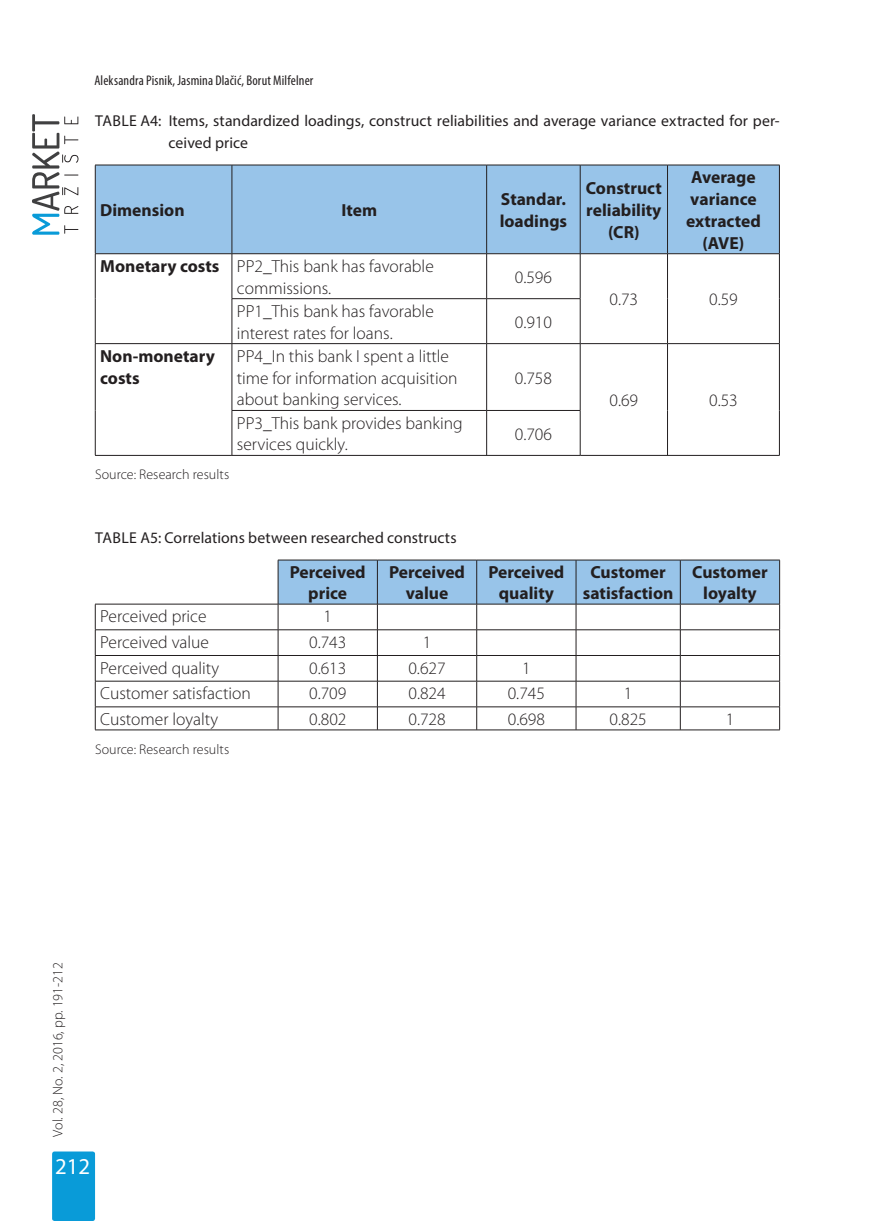
<style>
.page{position:relative;width:874px;height:1221px;background:#fff}
.page>*{position:absolute;margin:0;border:0;box-sizing:border-box;transform-origin:0 0}
.t1{font:22.75px "Myriad Pro";color:#fff}
.t2{font:300 17.5px/21.9px "Myriad Pro";color:#231f20}
.t3{font:700 17.5px/21.9px "Myriad Pro";color:#231f20;text-align:center}
.t4{font:15.75px/21.9px "Myriad Pro";letter-spacing:.005em;color:#231f20}
.t5{font:300 14px "Myriad Pro";color:#231f20}
.t6{font:condensed 14px "Myriad Pro";letter-spacing:.01em;color:#231f20}
.s1{font-weight:700}
</style>
<div class="page">
<svg style="left:32px;top:114px;width:46px;height:121px"></svg>
<div style="left:52px;top:1151px;width:43px;height:69px;background:#099bd8;border-radius:2px"></div>
<div style="left:96px;top:166px;width:682px;height:87px;background:#98c4e9"></div>
<hr style="left:95px;top:165px;width:137px;height:1px;background:#231f20">
<hr style="left:95px;top:165px;width:1px;height:88px;background:#231f20">
<hr style="left:232px;top:165px;width:254px;height:1px;background:#231f20">
<hr style="left:231px;top:165px;width:1px;height:88px;background:#231f20">
<hr style="left:486px;top:165px;width:94px;height:1px;background:#231f20">
<hr style="left:486px;top:165px;width:1px;height:88px;background:#231f20">
<hr style="left:580px;top:165px;width:87px;height:1px;background:#231f20">
<hr style="left:579px;top:165px;width:1px;height:88px;background:#231f20">
<hr style="left:667px;top:165px;width:112px;height:1px;background:#231f20">
<hr style="left:667px;top:165px;width:1px;height:88px;background:#231f20">
<hr style="left:778px;top:165px;width:1px;height:88px;background:#231f20">
<hr style="left:95px;top:253px;width:137px;height:1px;background:#231f20">
<hr style="left:95px;top:254px;width:1px;height:45px;background:#231f20">
<hr style="left:95px;top:299px;width:1px;height:44px;background:#231f20">
<hr style="left:232px;top:253px;width:254px;height:1px;background:#231f20">
<hr style="left:231px;top:254px;width:1px;height:44px;background:#231f20">
<hr style="left:486px;top:253px;width:94px;height:1px;background:#231f20">
<hr style="left:486px;top:254px;width:1px;height:44px;background:#231f20">
<hr style="left:580px;top:253px;width:87px;height:1px;background:#231f20">
<hr style="left:579px;top:254px;width:1px;height:44px;background:#231f20">
<hr style="left:667px;top:253px;width:112px;height:1px;background:#231f20">
<hr style="left:667px;top:254px;width:1px;height:45px;background:#231f20">
<hr style="left:778px;top:254px;width:1px;height:45px;background:#231f20">
<hr style="left:667px;top:299px;width:1px;height:44px;background:#231f20">
<hr style="left:778px;top:299px;width:1px;height:44px;background:#231f20">
<hr style="left:231px;top:298px;width:255px;height:1px;background:#231f20">
<hr style="left:231px;top:299px;width:1px;height:44px;background:#231f20">
<hr style="left:486px;top:298px;width:94px;height:1px;background:#231f20">
<hr style="left:486px;top:299px;width:1px;height:44px;background:#231f20">
<hr style="left:579px;top:299px;width:1px;height:44px;background:#231f20">
<hr style="left:95px;top:343px;width:137px;height:1px;background:#231f20">
<hr style="left:95px;top:344px;width:1px;height:66px;background:#231f20">
<hr style="left:95px;top:410px;width:1px;height:45px;background:#231f20">
<hr style="left:95px;top:455px;width:137px;height:1px;background:#231f20">
<hr style="left:232px;top:343px;width:254px;height:1px;background:#231f20">
<hr style="left:231px;top:344px;width:1px;height:66px;background:#231f20">
<hr style="left:486px;top:343px;width:94px;height:1px;background:#231f20">
<hr style="left:486px;top:344px;width:1px;height:66px;background:#231f20">
<hr style="left:580px;top:343px;width:87px;height:1px;background:#231f20">
<hr style="left:579px;top:344px;width:1px;height:66px;background:#231f20">
<hr style="left:667px;top:343px;width:112px;height:1px;background:#231f20">
<hr style="left:667px;top:344px;width:1px;height:66px;background:#231f20">
<hr style="left:778px;top:344px;width:1px;height:66px;background:#231f20">
<hr style="left:667px;top:410px;width:1px;height:45px;background:#231f20">
<hr style="left:778px;top:410px;width:1px;height:45px;background:#231f20">
<hr style="left:580px;top:455px;width:199px;height:1px;background:#231f20">
<hr style="left:231px;top:410px;width:255px;height:1px;background:#231f20">
<hr style="left:231px;top:410px;width:1px;height:45px;background:#231f20">
<hr style="left:486px;top:410px;width:94px;height:1px;background:#231f20">
<hr style="left:486px;top:410px;width:1px;height:45px;background:#231f20">
<hr style="left:579px;top:410px;width:1px;height:45px;background:#231f20">
<hr style="left:232px;top:455px;width:348px;height:1px;background:#231f20">
<hr style="left:278px;top:559px;width:99px;height:1px;background:#231f20">
<hr style="left:377px;top:559px;width:99px;height:1px;background:#231f20">
<hr style="left:476px;top:559px;width:99px;height:1px;background:#231f20">
<hr style="left:575px;top:559px;width:105px;height:1px;background:#231f20">
<hr style="left:680px;top:559px;width:99px;height:1px;background:#231f20">
<hr style="left:278px;top:729px;width:501px;height:1px;background:#231f20">
<hr style="left:95px;top:603px;width:183px;height:1px;background:#231f20">
<hr style="left:95px;top:629px;width:183px;height:1px;background:#231f20">
<hr style="left:95px;top:655px;width:183px;height:1px;background:#231f20">
<hr style="left:95px;top:680px;width:183px;height:1px;background:#231f20">
<hr style="left:95px;top:706px;width:183px;height:1px;background:#231f20">
<svg style="left:95px;top:604px;width:1px;height:125px"></svg>
<svg style="left:277px;top:560px;width:503px;height:169px"></svg>
<hr style="left:95px;top:729px;width:183px;height:1px;background:#231f20">
<p class="t6" style="left:94px;top:75px;width:220px">Aleksandra Pisnik, Jasmina Dlačić, Borut Milfelner</p>
<p class="t4" style="left:168px;top:111px;width:612px;text-indent:-73px">TABLE A4: Items, standardized loadings, construct reliabilities and average variance extracted for per&shy;ceived price</p>
<p class="t3" style="left:100px;top:201px;width:86px">Dimension</p>
<p class="t3" style="left:341px;top:201px;width:37px">Item</p>
<p class="t3" style="left:499px;top:190px;width:69px;text-align:left">Standar. loadings</p>
<p class="t3" style="left:585px;top:179px;width:77px">Construct reliability (CR)</p>
<p class="t3" style="left:685px;top:168px;width:76px">Average variance extracted (AVE)</p>
<p class="t2" style="left:237px;top:257px;width:198px;text-indent:-136px"><span class="s1">Monetary costs</span> PP2_This bank has favorable commissions.</p>
<p class="t2" style="left:514px;top:268px;width:39px">0.596</p>
<p class="t2" style="left:609px;top:290px;width:30px">0.73</p>
<p class="t2" style="left:708px;top:290px;width:30px">0.59</p>
<p class="t2" style="left:237px;top:302px;width:198px">PP1_This bank has favorable interest rates for loans.</p>
<p class="t2" style="left:514px;top:313px;width:39px">0.910</p>
<p class="t3" style="left:100px;top:346px;width:116px;text-align:left">Non-monetary costs</p>
<p class="t2" style="left:237px;top:347px;width:222px">PP4_In this bank I spent a little time for information acquisition about banking services.</p>
<p class="t2" style="left:514px;top:368px;width:39px">0.758</p>
<p class="t2" style="left:609px;top:391px;width:30px">0.69</p>
<p class="t2" style="left:708px;top:391px;width:30px">0.53</p>
<p class="t5" style="left:95px;top:469px;width:136px">Source: Research results</p>
<p class="t2" style="left:237px;top:413px;width:227px">PP3_This bank provides banking services quickly.</p>
<p class="t2" style="left:514px;top:424px;width:39px">0.706</p>
<p class="t4" style="left:95px;top:528px;width:363px">TABLE A5: Correlations between researched constructs</p>
<p class="t3" style="left:289px;top:563px;width:77px;line-height:21px">Perceived price</p>
<p class="t3" style="left:389px;top:563px;width:77px;line-height:21px">Perceived value</p>
<p class="t3" style="left:488px;top:563px;width:77px;line-height:21px">Perceived quality</p>
<p class="t3" style="left:582px;top:563px;width:92px;line-height:21px">Customer satisfaction</p>
<p class="t3" style="left:692px;top:563px;width:77px;line-height:21px">Customer loyalty</p>
<p class="t2" style="left:100px;top:607px;width:108px">Perceived price</p>
<p class="t2" style="left:323px;top:607px;width:10px">1</p>
<p class="t2" style="left:100px;top:633px;width:110px">Perceived value</p>
<p class="t2" style="left:309px;top:633px;width:39px">0.743</p>
<p class="t2" style="left:422px;top:633px;width:10px">1</p>
<p class="t2" style="left:100px;top:658px;width:120px">Perceived quality</p>
<p class="t2" style="left:309px;top:658px;width:39px">0.613</p>
<p class="t2" style="left:408px;top:658px;width:39px">0.627</p>
<p class="t2" style="left:522px;top:658px;width:10px">1</p>
<p class="t2" style="left:100px;top:684px;width:152px">Customer satisfaction</p>
<p class="t2" style="left:309px;top:684px;width:39px">0.709</p>
<p class="t2" style="left:408px;top:684px;width:39px">0.824</p>
<p class="t2" style="left:507px;top:684px;width:39px">0.745</p>
<p class="t2" style="left:623px;top:684px;width:10px">1</p>
<p class="t2" style="left:100px;top:710px;width:119px">Customer loyalty</p>
<p class="t2" style="left:309px;top:710px;width:39px">0.802</p>
<p class="t2" style="left:408px;top:710px;width:39px">0.728</p>
<p class="t2" style="left:507px;top:710px;width:39px">0.698</p>
<p class="t2" style="left:609px;top:710px;width:39px">0.825</p>
<p class="t2" style="left:725px;top:710px;width:10px">1</p>
<p class="t5" style="left:95px;top:743px;width:136px">Source: Research results</p>
<p class="t5" style="left:53px;top:1136px;width:176px;rotate:-90deg">Vol. 28, No. 2, 2016, pp. 191-212</p>
<h1 class="t1" style="left:55px;top:1157px;width:37px">212</h1>
</div>
